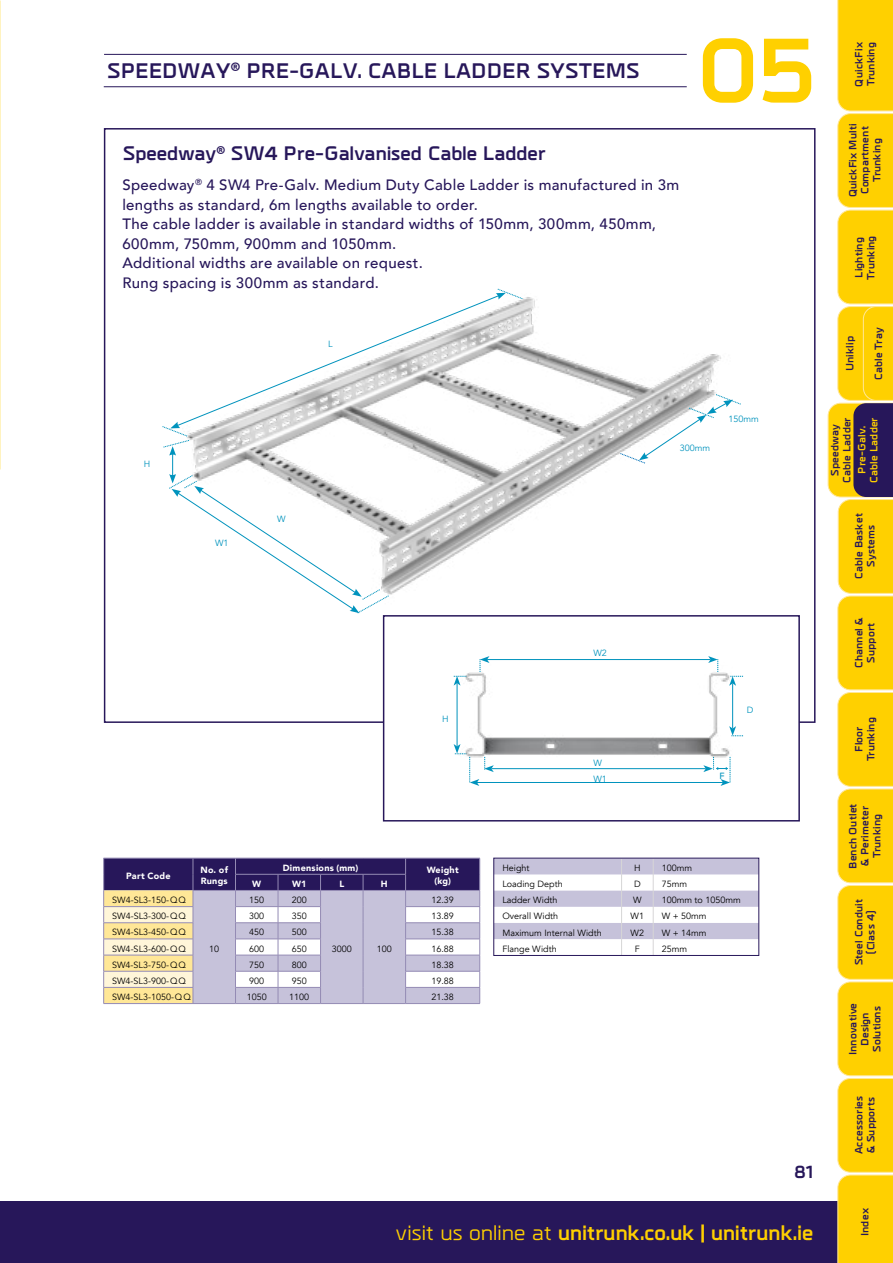
<style>
.page{position:relative;width:893px;height:1263px;background:#fff}
.page>*{position:absolute;margin:0;border:0;box-sizing:border-box;transform-origin:0 0}
.t1{font:700 93px "Metral";color:#ffd000}
.t2{font:700 21px "Metral";letter-spacing:-.01em;color:#ffd000}
.t3{font:700 21px "Metral";letter-spacing:.01em;color:#27175a}
.t4{font:700 19.5px "Metral";letter-spacing:-.005em;color:#27175a}
.t5{font:700 18px "Metral";color:#27175a}
.t6{font:500 15px/19.5px "Avenir";letter-spacing:.02em;color:#27175a}
.t7{font:700 10.5px/12px "Metral";letter-spacing:.02em;color:#27175a;text-align:center}
.t8{font:700 10.5px/12px "Metral";letter-spacing:.015em;color:#ffd000;text-align:center}
.t9{font:9px "Avenir";color:#000}
.t10{font:900 9px/10.8px "Avenir";letter-spacing:.03em;color:#fff}
.t11{font:9px "Avenir";color:#0093bd}
.t12{font:500 9px "Avenir LT";color:#0093bd}
.s1{font-weight:500}
</style>
<div class="page">
<div style="left:0;top:1201px;width:893px;height:62px;background:#27175a"></div>
<hr style="left:193px;top:1003px;width:42px;height:1px;background:#948bb4">
<hr style="left:235px;top:1003px;width:43px;height:1px;background:#948bb4">
<hr style="left:278px;top:1003px;width:43px;height:1px;background:#948bb4">
<hr style="left:321px;top:1003px;width:42px;height:1px;background:#948bb4">
<hr style="left:363px;top:1003px;width:43px;height:1px;background:#948bb4">
<hr style="left:406px;top:1003px;width:74px;height:1px;background:#948bb4">
<svg style="left:103px;top:858px;width:377px;height:145px;background:#b1a8bb"></svg>
<hr style="left:103px;top:1003px;width:90px;height:1px;background:#948bb4">
<div style="left:383px;top:615px;width:417px;height:206px;background:#fff;border:2px solid #27175a"></div>
<svg style="left:496px;top:860px;width:261px;height:94px"></svg>
<div style="left:494px;top:858px;width:265px;height:98px;border:1px solid #27175a"></div>
<img style="left:453px;top:656px;width:291px;height:130px">
<img style="left:498px;top:288px;width:223px;height:226px">
<svg style="left:162px;top:289px;width:361px;height:324px"></svg>
<svg style="left:620px;top:394px;width:121px;height:69px"></svg>
<hr style="left:104px;top:86px;width:583px;height:1px;background:#27175a">
<hr style="left:104px;top:54px;width:583px;height:1px;background:#27175a">
<svg style="left:828px;top:0;width:65px;height:1263px"></svg>
<h2 class="t3" style="left:108px;top:55px;width:533px">SPEEDWAY<sup>®</sup> PRE-GALV. CABLE LADDER SYSTEMS</h2>
<h3 class="t4" style="left:123px;top:139px;width:424px">Speedway<sup>®</sup> SW4 Pre-Galvanised Cable Ladder</h3>
<p class="t6" style="left:122px;top:174px;width:558px">Speedway<sup>®</sup> 4 SW4 Pre-Galv. Medium Duty Cable Ladder is manufactured in 3m lengths as standard, 6m lengths available to order.<br>The cable ladder is available in standard widths of 150mm, 300mm, 450mm, 600mm, 750mm, 900mm and 1050mm.<br>Additional widths are available on request.<br>Rung spacing is 300mm as standard.</p>
<p class="t11" style="left:328px;top:338px;width:6px">L</p>
<h1 class="t1" style="left:696px;top:1px;width:121px">05</h1>
<p class="t11" style="left:728px;top:413px;width:32px">150mm</p>
<p class="t11" style="left:144px;top:459px;width:8px">H</p>
<p class="t11" style="left:215px;top:537px;width:15px">W1</p>
<p class="t11" style="left:277px;top:514px;width:10px">W</p>
<p class="t11" style="left:442px;top:714px;width:8px">H</p>
<p class="t10" style="left:126px;top:870px;width:46px">Part Code</p>
<p class="t10" style="left:200px;top:865px;width:29px">No. of<br>Rungs</p>
<p class="t10" style="left:283px;top:862px;width:77px">Dimensions (mm)</p>
<p class="t10" style="left:427px;top:865px;width:33px">Weight</p>
<p class="t10" style="left:252px;top:878px;width:10px">W</p>
<p class="t10" style="left:292px;top:878px;width:16px">W1</p>
<p class="t10" style="left:434px;top:875px;width:18px">(kg)</p>
<p class="t10" style="left:339px;top:878px;width:6px">L</p>
<p class="t10" style="left:381px;top:878px;width:8px">H</p>
<p class="t9" style="left:112px;top:894px;width:75px">SW4-SL3-150-QQ</p>
<p class="t9" style="left:249px;top:894px;width:17px">150</p>
<p class="t9" style="left:292px;top:894px;width:17px">200</p>
<p class="t9" style="left:431px;top:894px;width:24px">12.39</p>
<p class="t9" style="left:112px;top:911px;width:75px">SW4-SL3-300-QQ</p>
<p class="t9" style="left:249px;top:911px;width:17px">300</p>
<p class="t9" style="left:292px;top:911px;width:17px">350</p>
<p class="t9" style="left:431px;top:911px;width:24px">13.89</p>
<p class="t9" style="left:112px;top:927px;width:75px">SW4-SL3-450-QQ</p>
<p class="t9" style="left:249px;top:927px;width:17px">450</p>
<p class="t9" style="left:292px;top:927px;width:17px">500</p>
<p class="t9" style="left:431px;top:927px;width:24px">15.38</p>
<p class="t9" style="left:112px;top:943px;width:75px">SW4-SL3-600-QQ</p>
<p class="t9" style="left:249px;top:943px;width:17px">600</p>
<p class="t9" style="left:292px;top:943px;width:17px">650</p>
<p class="t9" style="left:431px;top:943px;width:24px">16.88</p>
<p class="t9" style="left:112px;top:959px;width:75px">SW4-SL3-750-QQ</p>
<p class="t9" style="left:249px;top:959px;width:17px">750</p>
<p class="t9" style="left:292px;top:959px;width:17px">800</p>
<p class="t9" style="left:431px;top:959px;width:24px">18.38</p>
<p class="t9" style="left:112px;top:975px;width:75px">SW4-SL3-900-QQ</p>
<p class="t9" style="left:249px;top:975px;width:17px">900</p>
<p class="t9" style="left:292px;top:975px;width:17px">950</p>
<p class="t9" style="left:431px;top:975px;width:24px">19.88</p>
<p class="t9" style="left:112px;top:991px;width:80px">SW4-SL3-1050-QQ</p>
<p class="t9" style="left:247px;top:991px;width:22px">1050</p>
<p class="t9" style="left:289px;top:991px;width:22px">1100</p>
<p class="t9" style="left:431px;top:991px;width:24px">21.38</p>
<p class="t9" style="left:209px;top:943px;width:12px">10</p>
<p class="t9" style="left:332px;top:943px;width:22px">3000</p>
<p class="t9" style="left:377px;top:943px;width:17px">100</p>
<p class="t11" style="left:680px;top:443px;width:32px">300mm</p>
<p class="t11" style="left:593px;top:648px;width:15px">W2</p>
<p class="t11" style="left:594px;top:758px;width:10px">W</p>
<p class="t11" style="left:593px;top:773px;width:15px">W1</p>
<p class="t11" style="left:747px;top:704px;width:8px">D</p>
<p class="t12" style="left:719px;top:770px;width:7px">F</p>
<p class="t9" style="left:502px;top:862px;width:29px">Height</p>
<p class="t9" style="left:634px;top:862px;width:8px">H</p>
<p class="t9" style="left:662px;top:862px;width:32px">100mm</p>
<p class="t9" style="left:502px;top:878px;width:62px">Loading Depth</p>
<p class="t9" style="left:634px;top:878px;width:8px">D</p>
<p class="t9" style="left:662px;top:878px;width:27px">75mm</p>
<p class="t9" style="left:502px;top:895px;width:57px">Ladder Width</p>
<p class="t9" style="left:633px;top:895px;width:10px">W</p>
<p class="t9" style="left:662px;top:895px;width:81px">100mm to 1050mm</p>
<p class="t9" style="left:502px;top:911px;width:57px">Overall Width</p>
<p class="t9" style="left:631px;top:911px;width:15px">W1</p>
<p class="t9" style="left:662px;top:911px;width:46px">W + 50mm</p>
<p class="t9" style="left:502px;top:927px;width:101px">Maximum Internal Width</p>
<p class="t9" style="left:631px;top:927px;width:15px">W2</p>
<p class="t9" style="left:662px;top:927px;width:46px">W + 14mm</p>
<p class="t9" style="left:502px;top:943px;width:56px">Flange Width</p>
<p class="t9" style="left:635px;top:943px;width:7px">F</p>
<p class="t9" style="left:662px;top:943px;width:27px">25mm</p>
<h3 class="t5" style="left:794px;top:1158px;width:21px">81</h3>
<h2 class="t2" style="left:396px;top:1217px;width:419px"><span class="s1">visit us online at</span> unitrunk.co.uk | unitrunk.ie</h2>
<p class="t7" style="left:852px;top:87px;width:46px;text-align:left;rotate:-90deg">QuickFix<br>Trunking</p>
<p class="t7" style="left:846px;top:197px;width:75px;rotate:-90deg">QuickFix Multi<br>Compartment<br>Trunking</p>
<p class="t7" style="left:852px;top:280px;width:46px;text-align:left;rotate:-90deg">Lighting<br>Trunking</p>
<p class="t7" style="left:843px;top:371px;width:36px;rotate:-90deg">Uniklip</p>
<p class="t7" style="left:872px;top:380px;width:54px;rotate:-90deg">Cable Tray</p>
<p class="t7" style="left:828px;top:483px;width:67px;rotate:-90deg">Speedway<br>Cable Ladder</p>
<p class="t8" style="left:855px;top:483px;width:67px;rotate:-90deg">Pre-Galv.<br>Cable Ladder</p>
<p class="t7" style="left:852px;top:579px;width:67px;rotate:-90deg">Cable Basket<br>Systems</p>
<p class="t7" style="left:852px;top:668px;width:52px;rotate:-90deg">Channel &amp;<br>Support</p>
<p class="t7" style="left:852px;top:761px;width:46px;rotate:-90deg">Floor<br>Trunking</p>
<p class="t7" style="left:846px;top:869px;width:67px;rotate:-90deg">Bench Outlet &amp; Perimeter<br>Trunking</p>
<p class="t7" style="left:852px;top:965px;width:68px;rotate:-90deg">Steel Conduit (Class 4)</p>
<p class="t7" style="left:846px;top:1055px;width:54px;rotate:-90deg">Innovative<br>Design<br>Solutions</p>
<p class="t7" style="left:852px;top:1154px;width:60px;text-align:left;rotate:-90deg">Accessories &amp; Supports</p>
<p class="t7" style="left:858px;top:1236px;width:29px;rotate:-90deg">Index</p>
</div>
